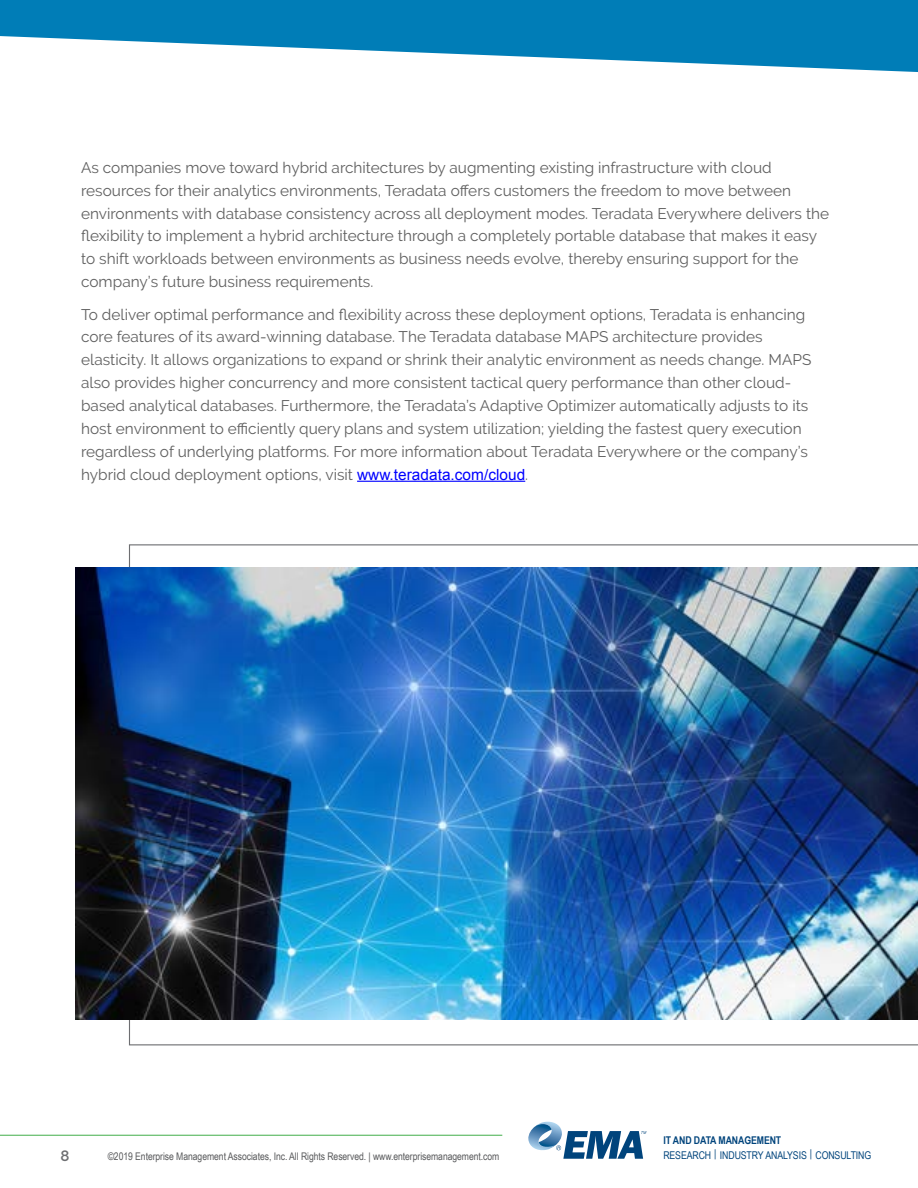
<style>
.page{position:relative;width:918px;height:1188px;background:#fff}
.page>*{position:absolute;margin:0;border:0;box-sizing:border-box;transform-origin:0 0}
.t1{font:15.3px/23px "Raleway";color:#5f5f5f}
.t2{font:600 15px "Raleway";color:#6d6e71}
.t3{font:10.65px/14.5px "Arial Narrow";letter-spacing:-.01em;color:#00447c}
.t4{font:10.5px "Arial Narrow";letter-spacing:-.005em;color:#58595b}
.s1{font-family:"Arial";color:#00f}
.s2{font-weight:700}
</style>
<div class="page">
<svg style="left:0;top:0;width:918px;height:72px;fill:#007db7"></svg>
<svg style="left:528px;top:1122px;width:118px;height:37px"></svg>
<hr style="left:0;top:1135px;width:502px;height:1px;background:#41ad49">
<svg style="left:129px;top:544px;width:789px;height:501px"></svg>
<hr style="left:357px;top:481px;width:168px;height:1px;background:#00f">
<img style="left:76px;top:567px;width:842px;height:453px">
<p class="t1" style="left:81px;top:156px;width:750px">As companies move toward hybrid architectures by augmenting existing infrastructure with cloud resources for their analytics environments, Teradata offers customers the freedom to move between environments with database consistency across all deployment modes. Teradata Everywhere delivers the flexibility to implement a hybrid architecture through a completely portable database that makes it easy to shift workloads between environments as business needs evolve, thereby ensuring support for the company’s future business requirements.</p>
<p class="t1" style="left:81px;top:303px;width:732px">To deliver optimal performance and flexibility across these deployment options, Teradata is enhancing core features of its award-winning database. The Teradata database MAPS architecture provides elasticity. It allows organizations to expand or shrink their analytic environment as needs change. MAPS also provides higher concurrency and more consistent tactical query performance than other cloud&shy;based analytical databases. Furthermore, the Teradata’s Adaptive Optimizer automatically adjusts to its host environment to efficiently query plans and system utilization; yielding the fastest query execution regardless of underlying platforms. For more information about Teradata Everywhere or the company’s hybrid cloud deployment options, visit <span class="s1">www.teradata.com/cloud</span>.</p>
<p class="t2" style="left:61px;top:1147px;width:11px">8</p>
<p class="t4" style="left:108px;top:1149px;width:393px">©2019 Enterprise Management Associates, Inc. All Rights Reserved. | www.enterprisemanagement.com</p>
<p class="t3" style="left:663px;top:1133px;width:209px"><span class="s2">IT AND DATA MANAGEMENT<br></span>RESEARCH <sup>|</sup> INDUSTRY ANALYSIS <sup>|</sup> CONSULTING</p>
</div>
